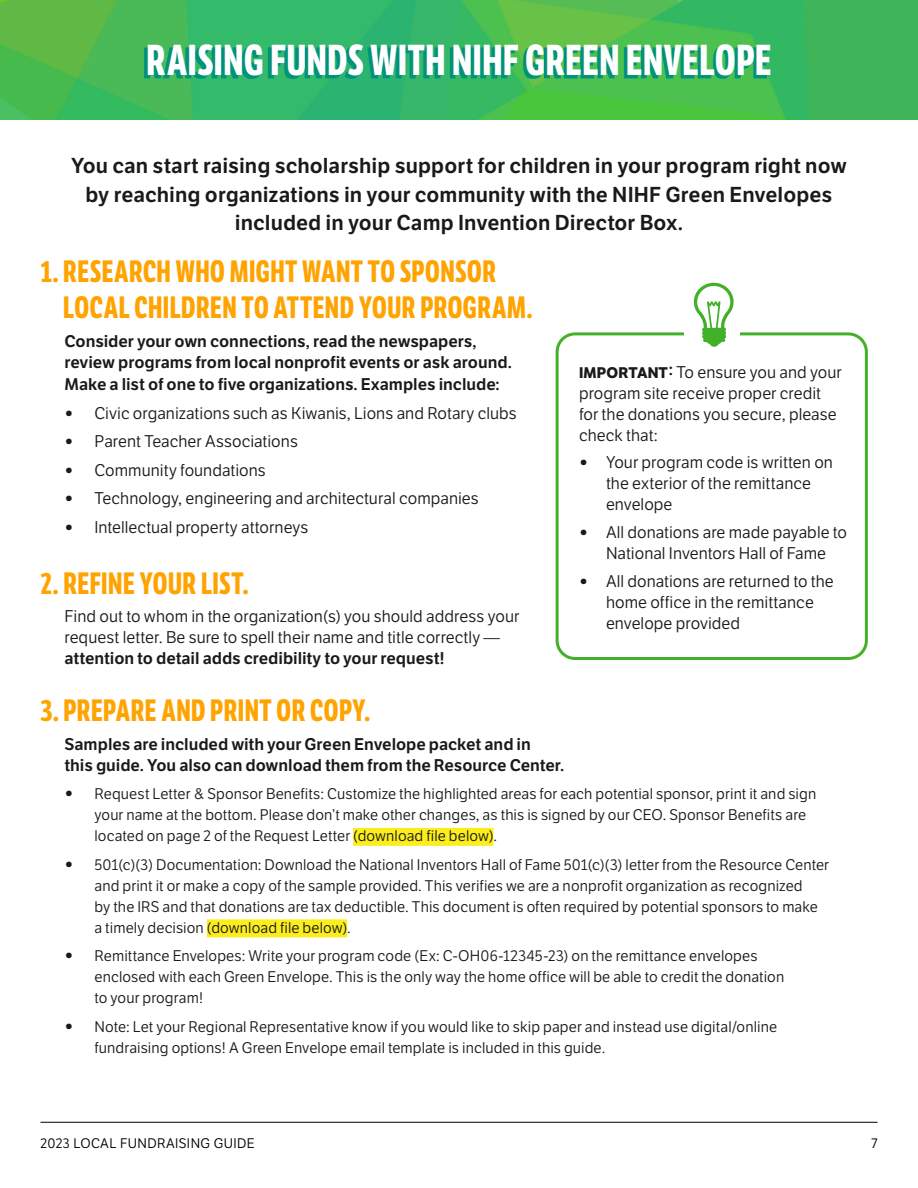
<style>
.page{position:relative;width:918px;height:1188px;background:#fff}
.page>*{position:absolute;margin:0;border:0;box-sizing:border-box;transform-origin:0 0}
.t1{font:700 42px "LFT Etica Compressed";letter-spacing:.015em;color:#fff}
.t2{font:700 30px/36px "LFT Etica Compressed";letter-spacing:.02em;color:#ffa300}
.t3{font:21px/28.5px "LFT Etica SB";color:#1a1a1a;text-align:center}
.t4{font:16.5px/21px "LFT Etica";letter-spacing:.005em;color:#1a1a1a}
.t5{font:16.5px/21px "LFT Etica SB";letter-spacing:-.005em;color:#1a1a1a}
.t6{font:15px/21px "LFT Etica";letter-spacing:.005em;color:#1a1a1a}
.t7{font:13.5px "LFT Etica";letter-spacing:.03em;color:#000}
.s1{font-weight:800;font-size:18px}
.s2{font-weight:700;font-size:15px}
.s3{font-family:"LFT Etica SB"}
</style>
<div class="page">
<hr style="left:40px;top:1122px;width:838px;height:1px;background:#000">
<img style="left:0;top:0;width:918px;height:120px">
<svg style="left:144px;top:47px;width:623px;height:31px"></svg>
<div style="left:353px;top:828px;width:140px;height:18px;background:#fcee1d"></div>
<div style="left:207px;top:919px;width:140px;height:18px;background:#fcee1d"></div>
<div style="left:556px;top:332px;width:312px;height:328px;border:3px solid #43b02a;border-radius:18px"></div>
<div style="left:684px;top:325px;width:55px;height:23px;background:#fff"></div>
<svg style="left:694px;top:283px;width:40px;height:64px"></svg>
<h1 class="t1" style="left:147px;top:35px;width:626px">RAISING FUNDS WITH NIHF GREEN ENVELOPE</h1>
<h3 class="t3" style="left:71px;top:152px;width:777px">You can start raising scholarship support for children in your program right now by reaching organizations in your community with the NIHF Green Envelopes included in your Camp Invention Director Box.</h3>
<h2 class="t2" style="left:63px;top:254px;width:471px;text-indent:-23px">1. RESEARCH WHO MIGHT WANT TO SPONSOR<br>LOCAL CHILDREN TO ATTEND YOUR PROGRAM.</h2>
<p class="t5" style="left:64px;top:330px;width:449px">Consider your own connections, read the newspapers, review programs from local nonprofit events or ask around.</p>
<p class="t5" style="left:64px;top:374px;width:437px">Make a list of one to five organizations. Examples include:</p>
<p class="t4" style="left:64px;top:403px;width:454px"><span class="s1">•</span> Civic organizations such as Kiwanis, Lions and Rotary clubs</p>
<p class="t4" style="left:64px;top:431px;width:235px"><span class="s1">•</span> Parent Teacher Associations</p>
<p class="t4" style="left:64px;top:460px;width:203px"><span class="s1">•</span> Community foundations</p>
<p class="t4" style="left:64px;top:488px;width:416px"><span class="s1">•</span> Technology, engineering and architectural companies</p>
<p class="t4" style="left:64px;top:517px;width:245px"><span class="s1">•</span> Intellectual property attorneys</p>
<h2 class="t2" style="left:40px;top:566px;width:210px">2. REFINE YOUR LIST.</h2>
<p class="t4" style="left:64px;top:607px;width:456px">Find out to whom in the organization(s) you should address your request letter. Be sure to spell their name and title correctly —</p>
<p class="t5" style="left:64px;top:648px;width:382px">attention to detail adds credibility to your request!</p>
<p class="t4" style="left:579px;top:362px;width:264px"><span class="s2">IMPORTANT</span><span class="s3">:</span> To ensure you and your program site receive proper credit for the donations you secure, please check that:</p>
<p class="t4" style="left:606px;top:452px;width:228px;text-indent:-27px"><span class="s1">•</span> Your program code is written on the exterior of the remittance envelope</p>
<p class="t4" style="left:579px;top:522px;width:270px;text-align:center"><span class="s1">•</span> All donations are made payable to<br>National Inventors Hall of Fame</p>
<p class="t4" style="left:606px;top:571px;width:229px;text-indent:-27px"><span class="s1">•</span> All donations are returned to the home office in the remittance envelope provided</p>
<h2 class="t2" style="left:40px;top:693px;width:331px">3. PREPARE AND PRINT OR COPY.</h2>
<p class="t5" style="left:64px;top:734px;width:501px">Samples are included with your Green Envelope packet and in<br>this guide. You also can download them from the Resource Center.</p>
<p class="t6" style="left:94px;top:784px;width:723px;text-indent:-30px"><span class="s1">•</span> Request Letter &amp; Sponsor Benefits: Customize the highlighted areas for each potential sponsor, print it and sign your name at the bottom. Please don’t make other changes, as this is signed by our CEO. Sponsor Benefits are located on page 2 of the Request Letter (download file below).</p>
<p class="t6" style="left:94px;top:855px;width:736px;text-indent:-30px"><span class="s1">•</span> 501(c)(3) Documentation: Download the National Inventors Hall of Fame 501(c)(3) letter from the Resource Center and print it or make a copy of the sample provided. This verifies we are a nonprofit organization as recognized<br>by the IRS and that donations are tax deductible. This document is often required by potential sponsors to make a timely decision (download file below).</p>
<p class="t6" style="left:94px;top:946px;width:691px;text-indent:-30px"><span class="s1">•</span> Remittance Envelopes: Write your program code (Ex: C-OH06-12345-23) on the remittance envelopes enclosed with each Green Envelope. This is the only way the home office will be able to credit the donation to your program!</p>
<p class="t6" style="left:94px;top:1017px;width:684px;text-indent:-30px"><span class="s1">•</span> Note: Let your Regional Representative know if you would like to skip paper and instead use digital/online fundraising options! A Green Envelope email template is included in this guide.</p>
<p class="t7" style="left:40px;top:1135px;width:216px">2023 LOCAL FUNDRAISING GUIDE</p>
<p class="t7" style="left:871px;top:1135px;width:8px">7</p>
</div>
